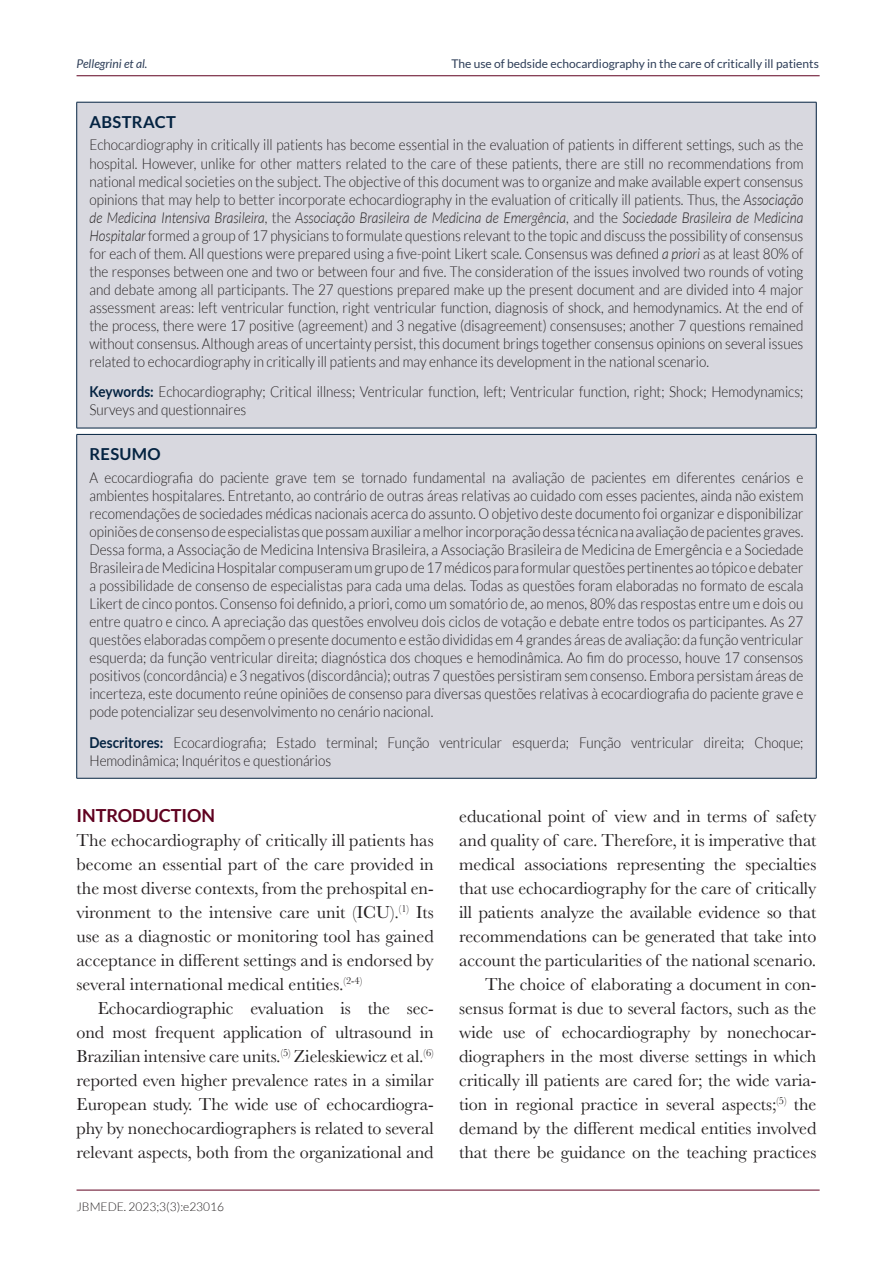
<style>
.page{position:relative;width:893px;height:1263px;background:#fff}
.page>*{position:absolute;margin:0;border:0;box-sizing:border-box;transform-origin:0 0}
.Corpo_do_texto{font:18px/24px "Baskerville";letter-spacing:-.005em;color:#231f20;text-align:justify}
.Paragrafo_1{font:18px/24px "Baskerville";color:#231f20;text-align:justify}
.Peso_1{font:700 18px "Lato";color:#600220}
.Resumo_titulo{font:700 16.5px "Lato";letter-spacing:.02em;color:#042341}
.Resumo_texto{font:300 15px/18px "Lato";color:#231f20;text-align:justify;scale:.9 1}
.t1{font:12px "Lato";color:#2e3e58}
.t2{font:300 12px "Lato";color:#231f20}
.t3{font:italic 12px "Lato";color:#2e3e58}
.s1{font-style:italic}
.s2{font-weight:700;color:#042341}
</style>
<div class="page">
<hr style="left:77px;top:75px;width:743px;height:1px;background:#600220">
<hr style="left:77px;top:1190px;width:743px;height:1px;background:#600220">
<div style="left:77px;top:102px;width:739px;height:326px;background:#d8d8df"></div>
<hr style="left:76px;top:102px;width:1px;height:326px;background:#042341">
<hr style="left:77px;top:102px;width:739px;height:1px;background:#042341">
<hr style="left:816px;top:102px;width:1px;height:326px;background:#042341">
<hr style="left:77px;top:428px;width:739px;height:1px;background:#042341">
<div style="left:77px;top:434px;width:739px;height:344px;background:#d8d8df"></div>
<hr style="left:76px;top:435px;width:1px;height:343px;background:#042341">
<hr style="left:77px;top:434px;width:739px;height:1px;background:#042341">
<hr style="left:816px;top:435px;width:1px;height:343px;background:#042341">
<hr style="left:77px;top:778px;width:739px;height:1px;background:#042341">
<p class="t3" style="left:77px;top:57px;width:72px">Pellegrini et al.</p>
<p class="t1" style="left:451px;top:57px;width:369px">The use of bedside echocardiography in the care of critically ill patients</p>
<p class="Resumo_titulo" style="left:89px;top:113px;width:88px">ABSTRACT</p>
<p class="Resumo_texto" style="left:89px;top:136px;width:795px">Echocardiography in critically ill patients has become essential in the evaluation of patients in different settings, such as the hospital. However, unlike for other matters related to the care of these patients, there are still no recommendations from national medical societies on the subject. The objective of this document was to organize and make available expert consensus opinions that may help to better incorporate echocardiography in the evaluation of critically ill patients. Thus, the <span class="s1">Associação de Medicina Intensiva Brasileira</span>, the <span class="s1">Associação Brasileira de Medicina de Emergência</span>, and the <span class="s1">Sociedade Brasileira de Medicina Hospitalar</span> formed a group of 17 physicians to formulate questions relevant to the topic and discuss the possibility of consensus for each of them. All questions were prepared using a five-point Likert scale. Consensus was defined <span class="s1">a priori</span> as at least 80% of the responses between one and two or between four and five. The consideration of the issues involved two rounds of voting and debate among all participants. The 27 questions prepared make up the present document and are divided into 4 major assessment areas: left ventricular function, right ventricular function, diagnosis of shock, and hemodynamics. At the end of the process, there were 17 positive (agreement) and 3 negative (disagreement) consensuses; another 7 questions remained without consensus. Although areas of uncertainty persist, this document brings together consensus opinions on several issues related to echocardiography in critically ill patients and may enhance its development in the national scenario.</p>
<p class="Resumo_texto" style="left:89px;top:383px;width:795px"><span class="s2">Keywords:</span> Echocardiography; Critical illness; Ventricular function, left; Ventricular function, right; Shock; Hemodynamics;<br>Surveys and questionnaires</p>
<p class="Resumo_titulo" style="left:89px;top:445px;width:73px">RESUMO</p>
<p class="Resumo_texto" style="left:89px;top:468px;width:795px">A ecocardiografia do paciente grave tem se tornado fundamental na avaliação de pacientes em diferentes cenários e ambientes hospitalares. Entretanto, ao contrário de outras áreas relativas ao cuidado com esses pacientes, ainda não existem recomendações de sociedades médicas nacionais acerca do assunto. O objetivo deste documento foi organizar e disponibilizar opiniões de consenso de especialistas que possam auxiliar a melhor incorporação dessa técnica na avaliação de pacientes graves.<br>Dessa forma, a Associação de Medicina Intensiva Brasileira, a Associação Brasileira de Medicina de Emergência e a Sociedade Brasileira de Medicina Hospitalar compuseram um grupo de 17 médicos para formular questões pertinentes ao tópico e debater a possibilidade de consenso de especialistas para cada uma delas. Todas as questões foram elaboradas no formato de escala Likert de cinco pontos. Consenso foi definido, a priori, como um somatório de, ao menos, 80% das respostas entre um e dois ou entre quatro e cinco. A apreciação das questões envolveu dois ciclos de votação e debate entre todos os participantes. As 27 questões elaboradas compõem o presente documento e estão divididas em 4 grandes áreas de avaliação: da função ventricular esquerda; da função ventricular direita; diagnóstica dos choques e hemodinâmica. Ao fim do processo, houve 17 consensos positivos (concordância) e 3 negativos (discordância); outras 7 questões persistiram sem consenso. Embora persistam áreas de incerteza, este documento reúne opiniões de consenso para diversas questões relativas à ecocardiografia do paciente grave e pode potencializar seu desenvolvimento no cenário nacional.</p>
<p class="Resumo_texto" style="left:89px;top:733px;width:795px"><span class="s2">Descritores:</span> Ecocardiografia; Estado terminal; Função ventricular esquerda; Função ventricular direita; Choque;<br>Hemodinâmica; Inquéritos e questionários</p>
<p class="Peso_1" style="left:77px;top:805px;width:140px">INTRODUCTION</p>
<p class="Paragrafo_1" style="left:77px;top:828px;width:359px">The echocardiography of critically ill patients has become an essential part of the care provided in the most diverse contexts, from the prehospital en&shy;vironment to the intensive care unit (ICU).<sup>(1)</sup> Its use as a diagnostic or monitoring tool has gained acceptance in different settings and is endorsed by several international medical entities.<sup>(2-4)</sup></p>
<p class="Corpo_do_texto" style="left:77px;top:996px;width:359px;text-indent:21px">Echocardiographic evaluation is the sec&shy;ond most frequent application of ultrasound in Brazilian intensive care units.<sup>(5)</sup> Zieleskiewicz et al.<sup>(6) </sup>reported even higher prevalence rates in a similar European study. The wide use of echocardiogra&shy;phy by nonechocardiographers is related to several relevant aspects, both from the organizational and</p>
<p class="t2" style="left:77px;top:1200px;width:149px">JBMEDE. 2023;3(3):e23016</p>
<p class="Corpo_do_texto" style="left:459px;top:804px;width:359px">educational point of view and in terms of safety and quality of care. Therefore, it is imperative that medical associations representing the specialties that use echocardiography for the care of critically ill patients analyze the available evidence so that recommendations can be generated that take into account the particularities of the national scenario.</p>
<p class="Corpo_do_texto" style="left:459px;top:972px;width:359px;text-indent:26px">The choice of elaborating a document in con&shy;sensus format is due to several factors, such as the wide use of echocardiography by nonechocar&shy;diographers in the most diverse settings in which critically ill patients are cared for; the wide varia&shy;tion in regional practice in several aspects;<sup>(5)</sup> the demand by the different medical entities involved that there be guidance on the teaching practices</p>
</div>
